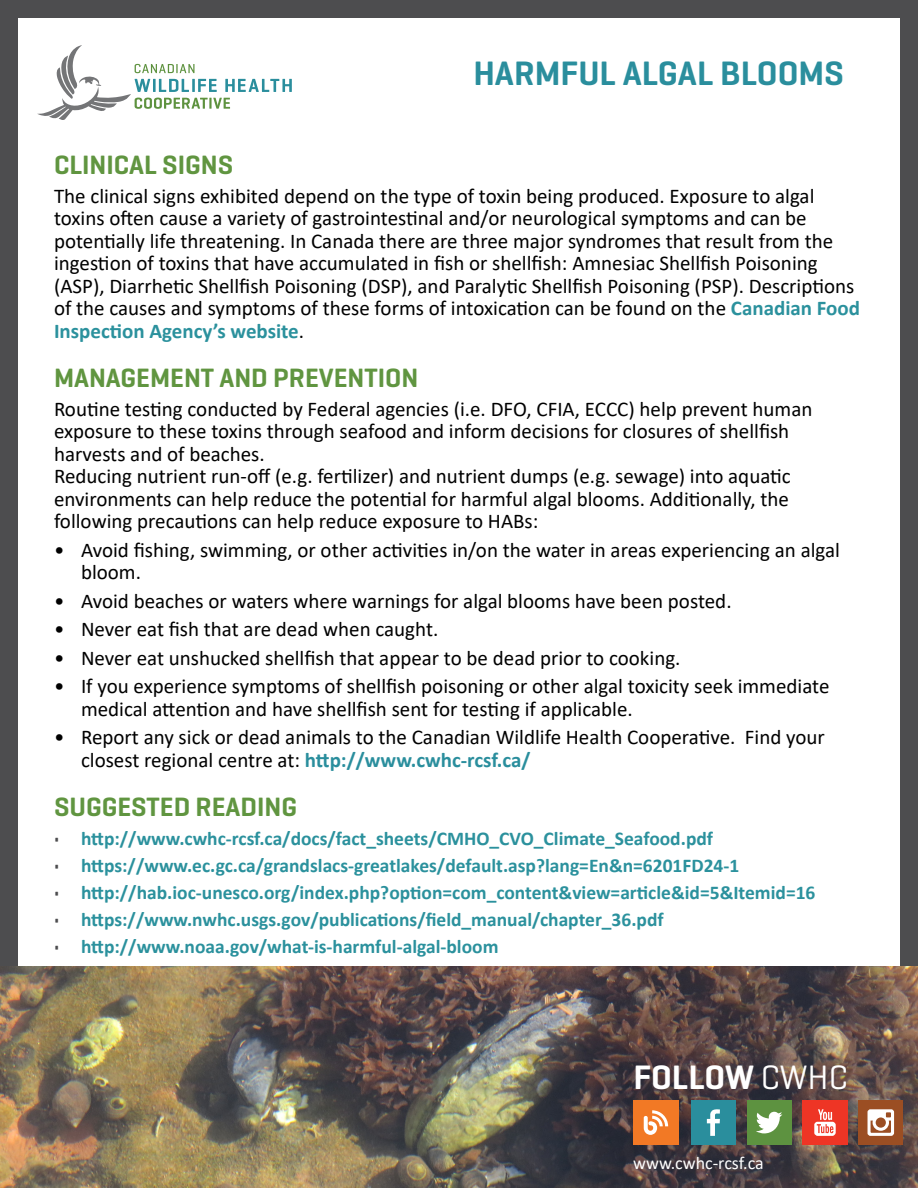
<style>
.page{position:relative;width:918px;height:1188px;background:#4d4d4f}
.page>*{position:absolute;margin:0;border:0;box-sizing:border-box;transform-origin:0 0}
.t1{font:600 34.5px "Geogrotesque";color:#2a8e9d}
.t2{font:600 34.5px "Geogrotesque";letter-spacing:-.005em;color:#fff}
.t3{font:600 27px "Geogrotesque";color:#609540}
.t4{font:21px/22.5px "Calibri";color:#000}
.t5{font:700 19.5px "Calibri";color:#2b919d}
.t6{font:18px "Calibri";color:#fff}
.s1{font-weight:700;color:#2b919d}
.s2{font-weight:700;color:#2a8e9d}
.s3{font-family:"Geogrotesque";font-weight:600;color:#4d4d4f}
.s4{font-weight:400}
</style>
<div class="page">
<div style="left:18px;top:18px;width:882px;height:1152px;background:#fff"></div>
<svg style="left:37px;top:45px;width:255px;height:75px"></svg>
<img style="left:0;top:967px;width:918px;height:221px">
<div style="left:633px;top:1100px;width:45px;height:45px;background:#f27925"></div>
<svg style="left:644px;top:1110px;width:24px;height:25px"></svg>
<div style="left:691px;top:1100px;width:45px;height:45px;background:#2a8e9d"></div>
<svg style="left:707px;top:1109px;width:13px;height:27px"></svg>
<div style="left:858px;top:1100px;width:45px;height:45px;background:#9b4e23"></div>
<svg style="left:868px;top:1109px;width:26px;height:27px"></svg>
<div style="left:802px;top:1100px;width:46px;height:45px;background:#ee3525"></div>
<svg style="left:814px;top:1109px;width:22px;height:27px"></svg>
<div style="left:747px;top:1100px;width:45px;height:45px;background:#5d9240"></div>
<svg style="left:756px;top:1112px;width:26px;height:21px"></svg>
<h1 class="t1" style="left:473px;top:52px;width:372px">HARMFUL ALGAL BLOOMS</h1>
<p class="t3" style="left:54px;top:148px;width:181px">CLINICAL SIGNS</p>
<p class="t4" style="left:54px;top:184px;width:808px">The clinical signs exhibited depend on the type of toxin being produced. Exposure to algal toxins often cause a variety of gastrointestinal and/or neurological symptoms and can be potentially life threatening. In Canada there are three major syndromes that result from the ingestion of toxins that have accumulated in fish or shellfish: Amnesiac Shellfish Poisoning (ASP), Diarrhetic Shellfish Poisoning (DSP), and Paralytic Shellfish Poisoning (PSP). Descriptions of the causes and symptoms of these forms of intoxication can be found on the <span class="s1">Canadian Food Inspection Agency’s website</span>.</p>
<p class="t3" style="left:54px;top:361px;width:366px">MANAGEMENT AND PREVENTION</p>
<p class="t4" style="left:54px;top:397px;width:760px">Routine testing conducted by Federal agencies (i.e. DFO, CFIA, ECCC) help prevent human exposure to these toxins through seafood and inform decisions for closures of shellfish harvests and of beaches.<br>Reducing nutrient run-off (e.g. fertilizer) and nutrient dumps (e.g. sewage) into aquatic environments can help reduce the potential for harmful algal blooms. Additionally, the following precautions can help reduce exposure to HABs:</p>
<p class="t4" style="left:81px;top:538px;width:760px;text-indent:-27px">• Avoid fishing, swimming, or other activities in/on the water in areas experiencing an algal bloom.</p>
<p class="t4" style="left:54px;top:589px;width:679px">• Avoid beaches or waters where warnings for algal blooms have been posted.</p>
<p class="t4" style="left:54px;top:617px;width:386px">• Never eat fish that are dead when caught.</p>
<p class="t4" style="left:54px;top:646px;width:628px">• Never eat unshucked shellfish that appear to be dead prior to cooking.</p>
<p class="t4" style="left:81px;top:674px;width:750px;text-indent:-27px">• If you experience symptoms of shellfish poisoning or other algal toxicity seek immediate medical attention and have shellfish sent for testing if applicable.</p>
<p class="t4" style="left:81px;top:725px;width:745px;text-indent:-27px">• Report any sick or dead animals to the Canadian Wildlife Health Cooperative. Find your closest regional centre at: <span class="s2">http://www.cwhc-rcsf.ca/</span></p>
<p class="t3" style="left:54px;top:790px;width:245px">SUGGESTED READING</p>
<p class="t5" style="left:54px;top:824px;width:661px"><span class="s3">•</span> http://www.cwhc-rcsf.ca/docs/fact_sheets/CMHO_CVO_Climate_Seafood.pdf</p>
<p class="t5" style="left:54px;top:851px;width:687px"><span class="s3">•</span> https://www.ec.gc.ca/grandslacs-greatlakes/default.asp?lang=En&amp;n=6201FD24-1</p>
<p class="t5" style="left:54px;top:878px;width:763px"><span class="s3">•</span> http://hab.ioc-unesco.org/index.php?option=com_content&amp;view=article&amp;id=5&amp;Itemid=16</p>
<p class="t5" style="left:54px;top:905px;width:611px"><span class="s3">•</span> https://www.nwhc.usgs.gov/publications/field_manual/chapter_36.pdf</p>
<p class="t5" style="left:54px;top:932px;width:446px"><span class="s3">•</span> http://www.noaa.gov/what-is-harmful-algal-bloom</p>
<h1 class="t2" style="left:633px;top:1056px;width:216px">FOLLOW <span class="s4">CWHC</span></h1>
<p class="t6" style="left:633px;top:1150px;width:132px">www.cwhc-rcsf.ca</p>
</div>
